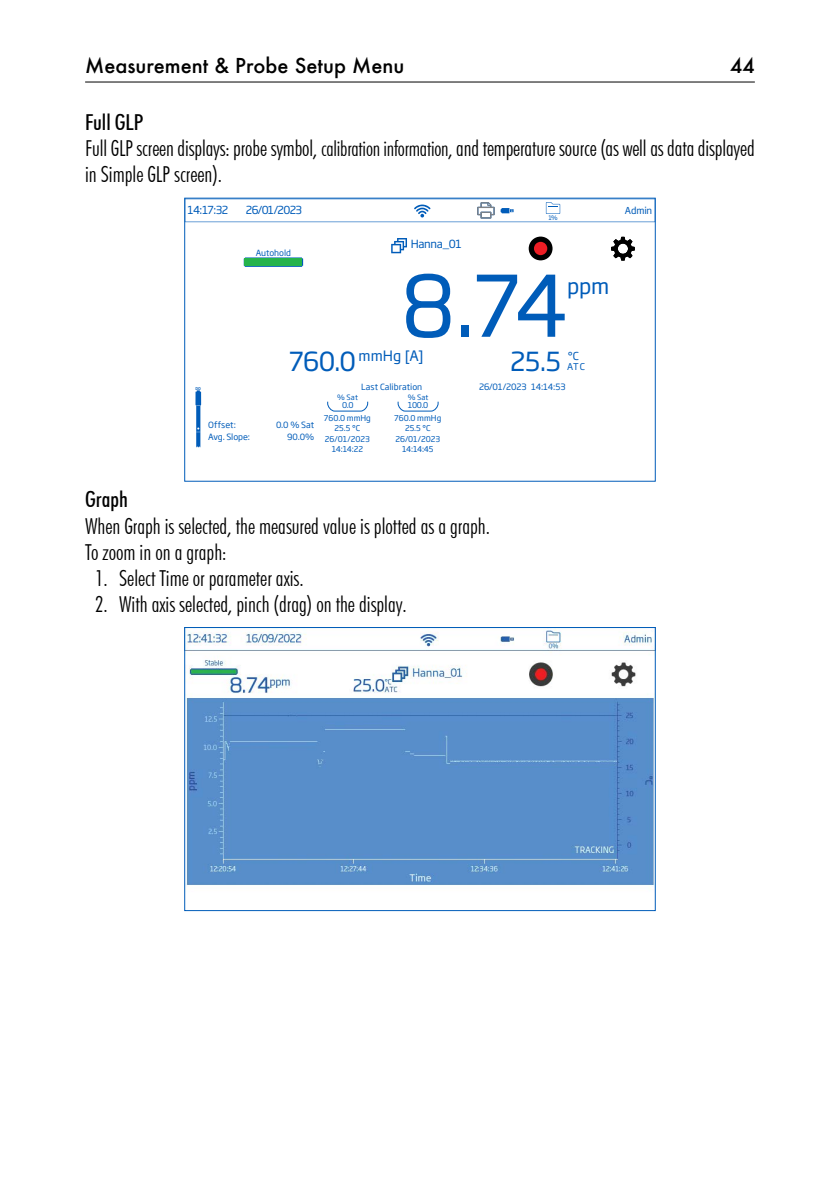
<style>
.page{position:relative;width:840px;height:1191px;background:#fff}
.page>*{position:absolute;margin:0;border:0;box-sizing:border-box;transform-origin:0 0}
.t1{font:83.6px "Soho Gothic Pro";color:#005cb9}
.t2{font:26px "Soho Gothic Pro";color:#005cb9}
.t3{font:300 condensed 22px/26px "Futura BT";color:#000}
.t4{font:500 condensed 22px "Futura BT";color:#000}
.t5{font:21.2px "Soho Gothic Pro";color:#005cb9}
.t6{font:500 20px "Futura";color:#000}
.t7{font:14.2px "Soho Gothic Pro";color:#005cb9}
.t8{font:11.2px "Soho Gothic Pro";letter-spacing:-.035em;color:#005cb9}
.t9{font:11px "Soho Gothic Pro";letter-spacing:-.065em;color:#005cb9}
.t10{font:9.4px "Soho Gothic Pro";letter-spacing:-.015em;color:#005cb9}
.t11{font:9.2px "Soho Gothic Pro";color:#005cb9}
.t12{font:8.6px/11.4px "Soho Gothic Pro";letter-spacing:-.01em;color:#005cb9;text-align:right}
.t13{font:8.4px "Soho Gothic Pro";color:#005cb9}
.t14{font:8px/10.6px "Soho Gothic Pro";letter-spacing:-.005em;color:#005cb9;text-align:center}
.t15{font:7.2px "Soho Gothic Pro";letter-spacing:.01em;color:#005cb9}
.t16{font:6.2px "Soho Gothic Pro";color:#005cb9}
.t17{font:500 3.8px "Soho Gothic Pro";color:#005cb9}
.s1{font-weight:500}
.s2{font-size:21px}
.s3{font-size:10.8px}
</style>
<div class="page">
<hr style="left:85px;top:82px;width:669px;height:1px;background:#000">
<svg style="left:327px;top:401px;width:41px;height:11px"></svg>
<svg style="left:397px;top:401px;width:41px;height:11px"></svg>
<svg style="left:195px;top:390px;width:6px;height:57px"></svg>
<svg style="left:611px;top:237px;width:23px;height:24px"></svg>
<svg style="left:528px;top:236px;width:24px;height:24px"></svg>
<div style="left:533px;top:242px;width:14px;height:13px;background:#ed1d24;border-radius:50%"></div>
<svg style="left:391px;top:238px;width:16px;height:15px"></svg>
<svg style="left:243px;top:257px;width:60px;height:10px"></svg>
<div style="left:245px;top:259px;width:57px;height:7px;background:#25b34b"></div>
<svg style="left:186px;top:202px;width:467px;height:20px"></svg>
<div style="left:184px;top:198px;width:471px;height:283px;border:1px solid #005cb9"></div>
<img style="left:186px;top:629px;width:467px;height:257px">
<div style="left:184px;top:627px;width:471px;height:284px;border:1px solid #005cb9"></div>
<p class="t6" style="left:85px;top:52px;width:320px">Measurement &amp; Probe Setup Menu</p>
<p class="t6" style="left:729px;top:52px;width:26px">44</p>
<p class="t3" style="left:85px;top:109px;width:670px"><span class="s1">Full GLP<br></span>Full GLP screen displays: probe symbol, <span class="s2">calibration information</span>, and temperature source (as well as data displayed in Simple GLP screen).</p>
<p class="t9" style="left:187px;top:201px;width:42px">14:17:32</p>
<p class="t9" style="left:246px;top:201px;width:57px">26/01/2023</p>
<p class="t10" style="left:624px;top:203px;width:29px">Admin</p>
<p class="t16" style="left:548px;top:213px;width:11px">1%</p>
<p class="t13" style="left:255px;top:246px;width:37px">Autohold</p>
<p class="t8" style="left:411px;top:235px;width:52px">Hanna_01</p>
<h1 class="t1" style="left:401px;top:241px;width:169px">8.74</h1>
<p class="t5" style="left:566px;top:269px;width:44px">ppm</p>
<p class="t7" style="left:358px;top:345px;width:67px">mmHg [A]</p>
<p class="t2" style="left:289px;top:342px;width:69px">760.0</p>
<p class="t9" style="left:567px;top:347px;width:12px">°<span class="s3">C</span></p>
<p class="t2" style="left:510px;top:342px;width:52px">25.5</p>
<p class="t11" style="left:566px;top:360px;width:19px">ATC</p>
<p class="t17" style="left:195px;top:385px;width:7px">DO</p>
<p class="t12" style="left:479px;top:380px;width:88px">26/01/2023 14:14:53</p>
<p class="t13" style="left:361px;top:380px;width:63px">Last Calibration</p>
<p class="t12" style="left:208px;top:419px;width:44px;text-align:left">Offset:<br>Avg. Slope:</p>
<p class="t12" style="left:276px;top:419px;width:40px">0.0 % Sat<br>90.0%</p>
<p class="t15" style="left:337px;top:391px;width:22px">% Sat</p>
<p class="t14" style="left:324px;top:398px;width:48px;line-height:12.4px">0.0<br>760.0 mmHg</p>
<p class="t14" style="left:325px;top:422px;width:46px">25.5 °C<br>26/01/2023<br>14:14:22</p>
<p class="t15" style="left:407px;top:391px;width:22px">% Sat</p>
<p class="t14" style="left:394px;top:398px;width:48px;line-height:12.4px">100.0<br>760.0 mmHg</p>
<p class="t14" style="left:395px;top:422px;width:46px">25.5 °C<br>26/01/2023<br>14:14:45</p>
<p class="t4" style="left:85px;top:486px;width:44px">Graph</p>
<p class="t3" style="left:85px;top:512px;width:406px">When Graph is selected, the measured value is plotted as a graph.<br>To zoom in on a graph:</p>
<p class="t3" style="left:95px;top:564px;width:210px">1. Select Time or parameter axis.</p>
<p class="t3" style="left:95px;top:590px;width:313px">2. With axis selected, pinch (drag) on the display.</p>
</div>
